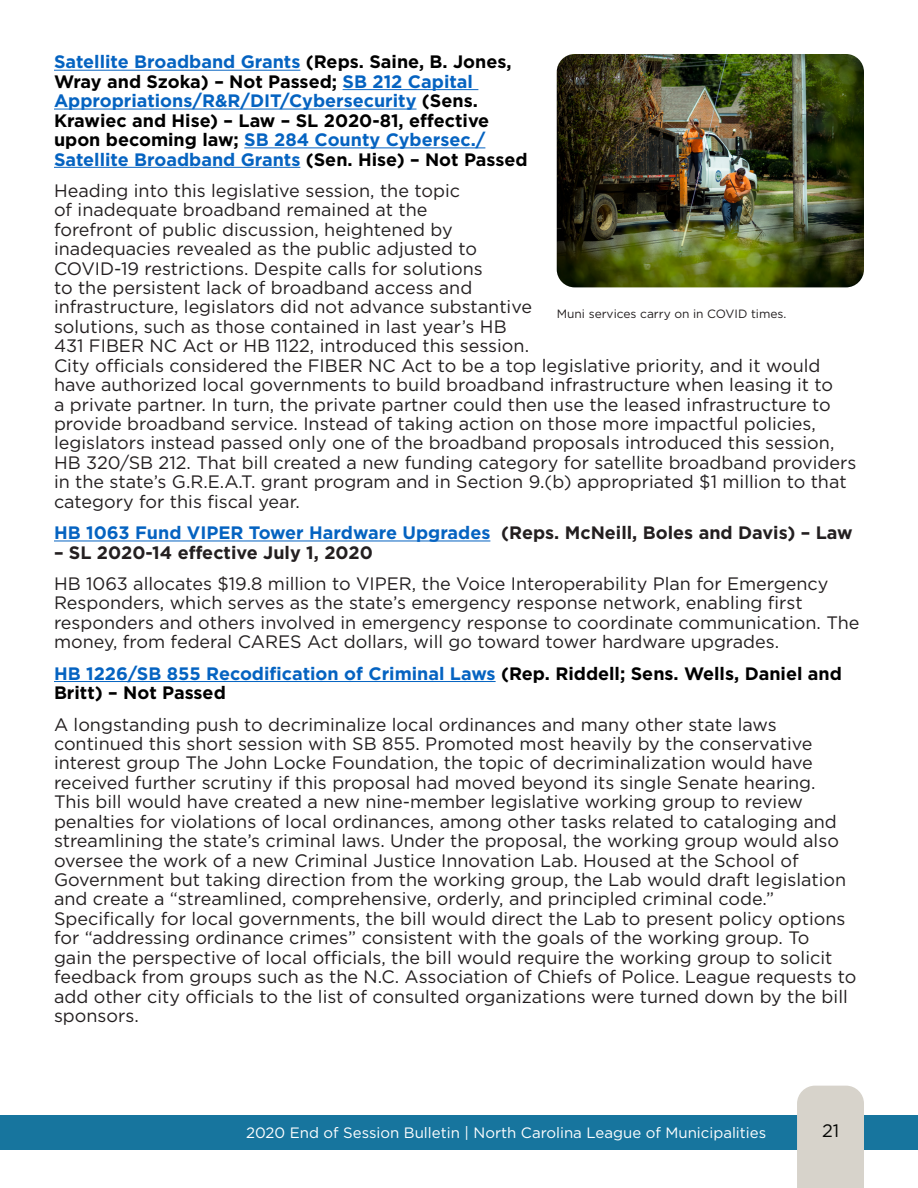
<style>
.page{position:relative;width:918px;height:1188px;background:#fff}
.page>*{position:absolute;margin:0;border:0;box-sizing:border-box;transform-origin:0 0}
.t1{font:18px/19.4px "Gotham";color:#231f20}
.t2{font:700 18px/19.5px "Gotham";color:#000}
.t3{font:700 18px "Gotham";color:#0563c1}
.t4{font:700 18px "Gotham";color:#231f20}
.t5{font:18px "Gotham";color:#040503}
.t6{font:15px "Gotham";color:#fff}
.t7{font:12px "Gotham";color:#231f20}
.s1{color:#0563c1}
.s2{color:#231f20}
</style>
<div class="page">
<div style="left:0;top:1115px;width:918px;height:35px;background:#17759e"></div>
<div style="left:797px;top:1086px;width:67px;height:102px;background:#d7d3cb"></div>
<hr style="left:54px;top:70px;width:246px;height:1px;background:#0563c1">
<hr style="left:343px;top:89px;width:135px;height:1px;background:#0563c1">
<hr style="left:54px;top:109px;width:363px;height:1px;background:#0563c1">
<hr style="left:244px;top:147px;width:241px;height:1px;background:#0563c1">
<hr style="left:54px;top:167px;width:246px;height:1px;background:#0563c1">
<hr style="left:54px;top:541px;width:436px;height:1px;background:#0563c1">
<hr style="left:54px;top:681px;width:442px;height:1px;background:#0563c1">
<img style="left:557px;top:54px;width:307px;height:233px">
<p class="t2" style="left:54px;top:52px;width:475px"><span class="s1">Satellite Broadband Grants</span> (Reps. Saine, B. Jones, Wray and Szoka) – Not Passed; <span class="s1">SB 212 Capital Appropriations/R&amp;R/DIT/Cybersecurity</span> (Sens.<br>Krawiec and Hise) – Law – SL 2020-81, effective upon becoming law; <span class="s1">SB 284 County Cybersec./ Satellite Broadband Grants</span> (Sen. Hise) – Not Passed</p>
<p class="t1" style="left:54px;top:181px;width:804px">Heading into this legislative session, the topic<br>of inadequate broadband remained at the<br>forefront of public discussion, heightened by<br>inadequacies revealed as the public adjusted to<br>COVID-19 restrictions. Despite calls for solutions<br>to the persistent lack of broadband access and<br>infrastructure, legislators did not advance substantive<br>solutions, such as those contained in last year’s HB<br>431 FIBER NC Act or HB 1122, introduced this session.<br>City officials considered the FIBER NC Act to be a top legislative priority, and it would have authorized local governments to build broadband infrastructure when leasing it to<br>a private partner. In turn, the private partner could then use the leased infrastructure to provide broadband service. Instead of taking action on those more impactful policies, legislators instead passed only one of the broadband proposals introduced this session, HB 320/SB 212. That bill created a new funding category for satellite broadband providers in the state’s G.R.E.A.T. grant program and in Section 9.(b) appropriated $1 million to that category for this fiscal year.</p>
<p class="t3" style="left:54px;top:521px;width:800px">HB 1063 Fund VIPER Tower Hardware Upgrades <span class="s2">(Reps. McNeill, Boles and Davis) – Law</span></p>
<p class="t4" style="left:54px;top:540px;width:320px">– SL 2020-14 effective July 1, 2020</p>
<p class="t1" style="left:54px;top:574px;width:807px">HB 1063 allocates $19.8 million to VIPER, the Voice Interoperability Plan for Emergency Responders, which serves as the state’s emergency response network, enabling first responders and others involved in emergency response to coordinate communication. The money, from federal CARES Act dollars, will go toward tower hardware upgrades.</p>
<p class="t2" style="left:54px;top:663px;width:789px"><span class="s1">HB 1226/SB 855 Recodification of Criminal Laws</span> (Rep. Riddell; Sens. Wells, Daniel and<br>Britt) – Not Passed</p>
<p class="t1" style="left:54px;top:714px;width:804px">A longstanding push to decriminalize local ordinances and many other state laws continued this short session with SB 855. Promoted most heavily by the conservative interest group The John Locke Foundation, the topic of decriminalization would have received further scrutiny if this proposal had moved beyond its single Senate hearing.<br>This bill would have created a new nine-member legislative working group to review penalties for violations of local ordinances, among other tasks related to cataloging and streamlining the state’s criminal laws. Under the proposal, the working group would also oversee the work of a new Criminal Justice Innovation Lab. Housed at the School of Government but taking direction from the working group, the Lab would draft legislation and create a “streamlined, comprehensive, orderly, and principled criminal code.” Specifically for local governments, the bill would direct the Lab to present policy options for “addressing ordinance crimes” consistent with the goals of the working group. To<br>gain the perspective of local officials, the bill would require the working group to solicit feedback from groups such as the N.C. Association of Chiefs of Police. League requests to add other city officials to the list of consulted organizations were turned down by the bill sponsors.</p>
<p class="t7" style="left:557px;top:306px;width:231px">Muni services carry on in COVID times.</p>
<p class="t6" style="left:246px;top:1123px;width:522px">2020 End of Session Bulletin | North Carolina League of Municipalities</p>
<p class="t5" style="left:822px;top:1119px;width:19px">21</p>
</div>
